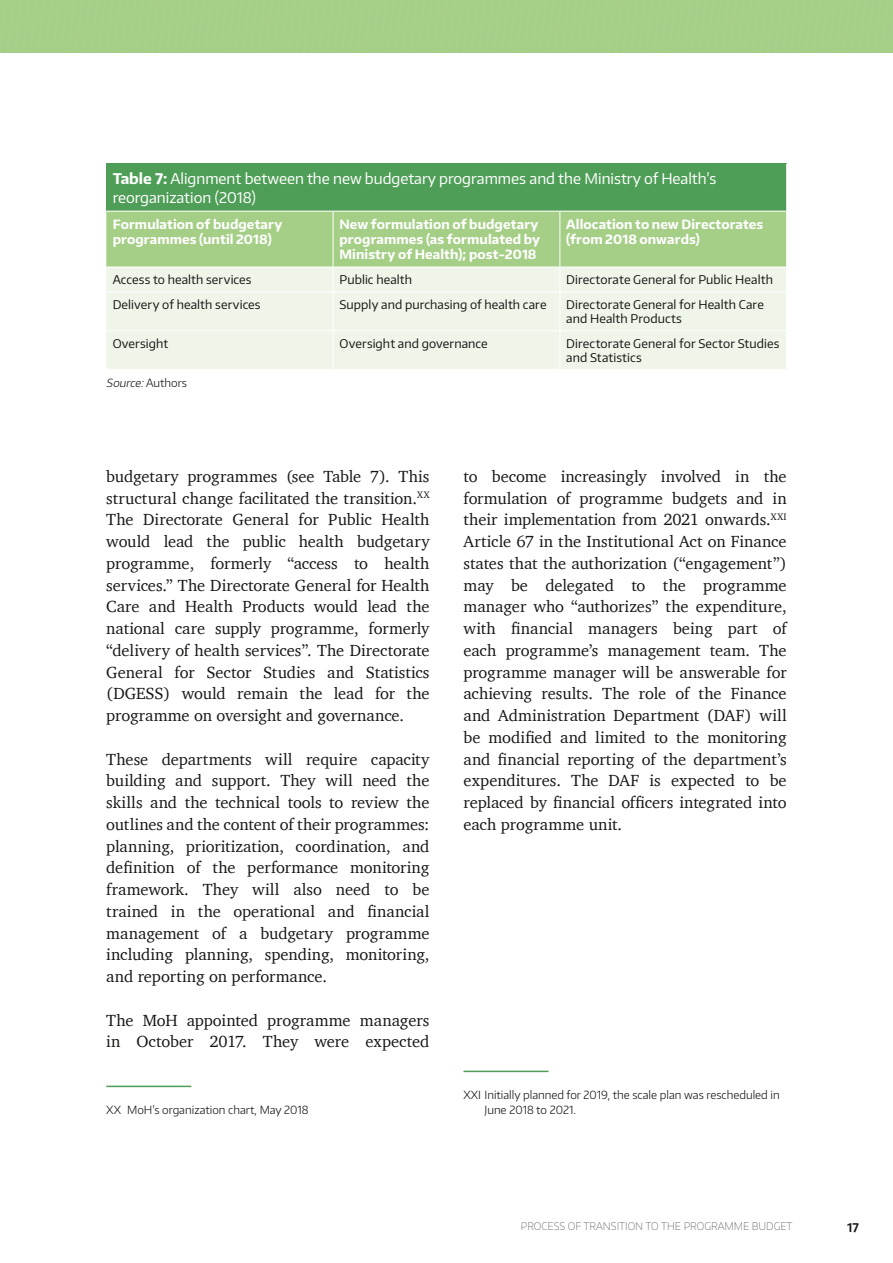
<style>
.page{position:relative;width:893px;height:1263px;background:#fff}
.page>*{position:absolute;margin:0;border:0;box-sizing:border-box;transform-origin:0 0}
.t1{font:16.5px/21.8px "Charter";letter-spacing:-.005em;color:#181716;text-align:justify}
.t2{font:14.7px/19.5px "Encode Sans";color:#fff}
.t3{font:700 12.75px/15px "Encode Sans";letter-spacing:.01em;color:#fff}
.t4{font:12px/13.5px "Encode Sans";letter-spacing:.01em;color:#181716}
.t5{font:600 12px "Encode Sans";color:#181716}
.t6{font:300 11.25px/15px "Encode Sans";color:#181716}
.t7{font:italic 300 11.25px "Encode Sans";color:#181716}
.t8{font:100 10.5px "Encode Sans";color:#565655}
.s1{font-weight:700}
.s2{font-style:normal}
</style>
<div class="page">
<div style="left:0;top:0;width:893px;height:53px;background:#a5ce86"></div>
<hr style="left:106px;top:1086px;width:85px;height:1px;background:#4f9e57">
<hr style="left:463px;top:1071px;width:86px;height:1px;background:#4f9e57">
<div style="left:106px;top:164px;width:681px;height:47px;background:#4f9e57"></div>
<div style="left:106px;top:293px;width:680px;height:76px;background:#eff6e9"></div>
<hr style="left:333px;top:292px;width:1px;height:38px;background:#fff">
<hr style="left:559px;top:292px;width:1px;height:38px;background:#fff">
<hr style="left:106px;top:330px;width:227px;height:1px;background:#fff">
<hr style="left:333px;top:330px;width:227px;height:1px;background:#fff">
<hr style="left:333px;top:331px;width:1px;height:38px;background:#fff">
<hr style="left:560px;top:330px;width:227px;height:1px;background:#fff">
<hr style="left:559px;top:331px;width:1px;height:38px;background:#fff">
<svg style="left:106px;top:212px;width:680px;height:80px;background:#bcdaa5"></svg>
<hr style="left:786px;top:164px;width:1px;height:47px;background:#fff">
<hr style="left:106px;top:267px;width:227px;height:1px;background:#fff">
<hr style="left:333px;top:267px;width:227px;height:1px;background:#fff">
<hr style="left:560px;top:267px;width:227px;height:1px;background:#fff">
<p class="t2" style="left:113px;top:168px;width:605px"><span class="s1">Table 7:</span> Alignment between the new budgetary programmes and the Ministry of Health’s reorganization (2018)</p>
<p class="t3" style="left:113px;top:216px;width:171px">Formulation of budgetary programmes (until 2018)</p>
<p class="t3" style="left:339px;top:216px;width:202px">New formulation of budgetary programmes (as formulated by<br>Ministry of Health); post-2018</p>
<p class="t3" style="left:566px;top:216px;width:199px">Allocation to new Directorates (from 2018 onwards)</p>
<p class="t4" style="left:113px;top:273px;width:140px">Access to health services</p>
<p class="t4" style="left:339px;top:273px;width:74px">Public health</p>
<p class="t4" style="left:566px;top:273px;width:208px">Directorate General for Public Health</p>
<p class="t4" style="left:113px;top:298px;width:149px">Delivery of health services</p>
<p class="t4" style="left:339px;top:298px;width:209px">Supply and purchasing of health care</p>
<p class="t4" style="left:566px;top:298px;width:199px">Directorate General for Health Care and Health Products</p>
<p class="t4" style="left:113px;top:336px;width:57px">Oversight</p>
<p class="t4" style="left:339px;top:336px;width:150px">Oversight and governance</p>
<p class="t4" style="left:566px;top:336px;width:215px">Directorate General for Sector Studies and Statistics</p>
<p class="t7" style="left:106px;top:376px;width:82px">Source:<span class="s2">Authors</span></p>
<p class="t1" style="left:106px;top:465px;width:325px">budgetary programmes (see Table 7). This structural change facilitated the transition.<sup>XX </sup>The Directorate General for Public Health would lead the public health budgetary programme, formerly “access to health services.” The Directorate General for Health Care and Health Products would lead the national care supply programme, formerly “delivery of health services”. The Directorate General for Sector Studies and Statistics (DGESS) would remain the lead for the programme on oversight and governance.</p>
<p class="t1" style="left:106px;top:748px;width:325px">These departments will require capacity building and support. They will need the skills and the technical tools to review the outlines and the content of their programmes: planning, prioritization, coordination, and definition of the performance monitoring framework. They will also need to be trained in the operational and financial management of a budgetary programme including planning, spending, monitoring, and reporting on performance.</p>
<p class="t1" style="left:106px;top:1009px;width:325px">The MoH appointed programme managers in October 2017. They were expected</p>
<p class="t6" style="left:106px;top:1102px;width:204px">XX MoH’s organization chart, May 2018</p>
<p class="t1" style="left:463px;top:465px;width:325px">to become increasingly involved in the formulation of programme budgets and in their implementation from 2021 onwards.<sup>XXI </sup>Article 67 in the Institutional Act on Finance states that the authorization (“engagement”) may be delegated to the programme manager who “authorizes” the expenditure, with financial managers being part of each programme’s management team. The programme manager will be answerable for achieving results. The role of the Finance and Administration Department (DAF) will be modified and limited to the monitoring and financial reporting of the department’s expenditures. The DAF is expected to be replaced by financial officers integrated into each programme unit.</p>
<p class="t6" style="left:484px;top:1087px;width:297px;text-indent:-21px">XXI Initially planned for 2019, the scale plan was rescheduled in<br>June 2018 to 2021.</p>
<p class="t8" style="left:521px;top:1219px;width:273px">PROCESS OF TRANSITI ON TO THE PROGRAMME BUDGET</p>
<p class="t5" style="left:847px;top:1219px;width:13px">17</p>
</div>
